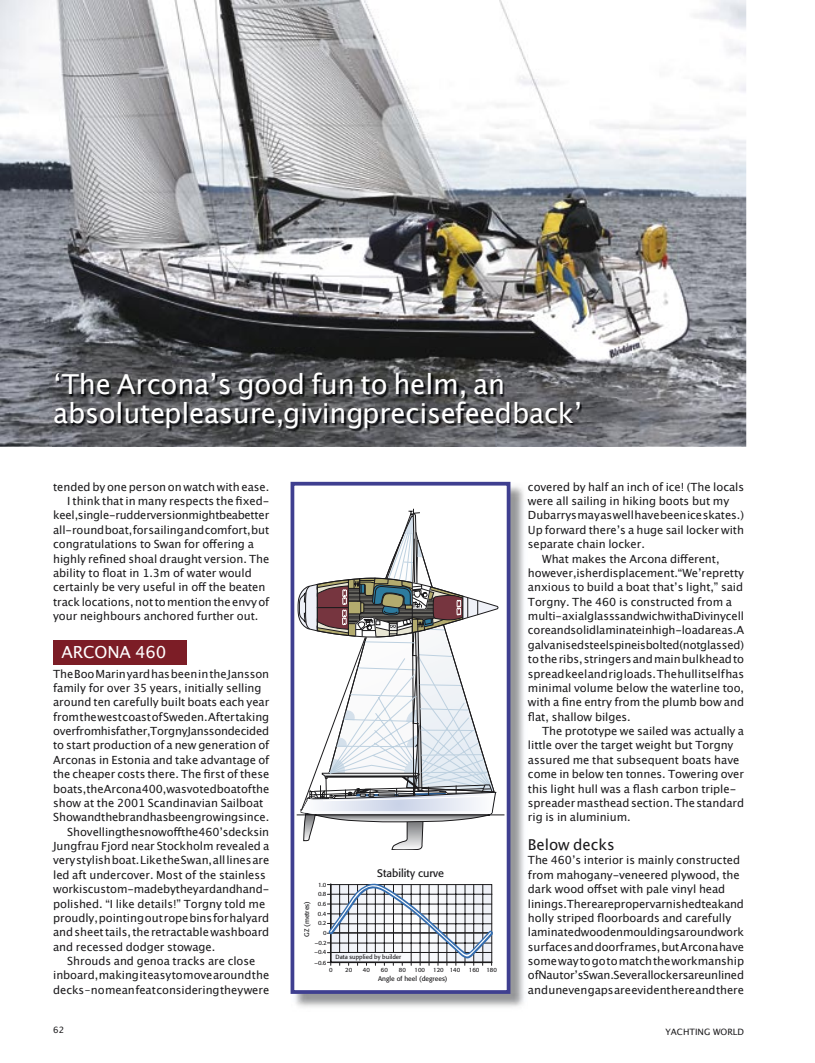
<style>
.page{position:relative;width:815px;height:1063px;background:#fff}
.page>*{position:absolute;margin:0;border:0;box-sizing:border-box;transform-origin:0 0}
.t1{font:27.5px/28.8px "Lucida Grande";letter-spacing:-.01em;color:#fff}
.t2{font:16.62px "Lucida Grande";letter-spacing:-.005em;color:#fff}
.t3{font:15px "Lucida Grande";letter-spacing:-.005em;color:#1b1a1c}
.t4{font:11.25px/14.4px "Lucida Grande";letter-spacing:-.005em;color:#1b1a1c}
.t5{font:10.88px "Formata";color:#1b1a1c}
.t6{font:8.75px "Lucida Grande";color:#1b1a1c}
.t7{font:6.62px "Formata";color:#1b1a1c}
.t8{font:6px/10px "Formata";color:#1b1a1c;text-align:justify}
</style>
<div class="page">
<img style="left:295px;top:482px;width:229px;height:525px">
<svg style="left:291px;top:482px;width:219px;height:512px"></svg>
<img style="left:0;top:0;width:746px;height:447px">
<svg style="left:297px;top:509px;width:207px;height:341px"></svg>
<svg style="left:327px;top:881px;width:167px;height:84px"></svg>
<img style="left:53px;top:347px;width:579px;height:100px">
<div style="left:53px;top:640px;width:133px;height:24px;background:#7c1d26"></div>
<h1 class="t1" style="left:53px;top:371px;width:531px">ʻThe Arconaʼs good fun to helm, an absolute pleasure, giving precise feedbackʼ</h1>
<p class="t4" style="left:53px;top:480px;width:218px">tended by one person on watch with ease.</p>
<p class="t4" style="left:67px;top:494px;width:203px">I think that in many respects the fixed-</p>
<p class="t4" style="left:53px;top:508px;width:218px">keel, single-rudder version might be a better</p>
<p class="t4" style="left:53px;top:523px;width:218px">all-round boat, for sailing and comfort, but</p>
<p class="t4" style="left:53px;top:537px;width:202px">congratulations to Swan for offering a</p>
<p class="t4" style="left:53px;top:551px;width:218px">highly refined shoal draught version. The</p>
<p class="t4" style="left:53px;top:566px;width:200px">ability to float in 1.3m of water would</p>
<p class="t4" style="left:53px;top:580px;width:214px">certainly be very useful in off the beaten</p>
<p class="t4" style="left:53px;top:595px;width:218px">track locations, not to mention the envy of</p>
<p class="t4" style="left:53px;top:609px;width:207px">your neighbours anchored further out.</p>
<h2 class="t2" style="left:61px;top:643px;width:107px">ARCONA 460</h2>
<p class="t4" style="left:53px;top:666px;width:218px">The Boo Marin yard has been in the Jansson</p>
<p class="t4" style="left:53px;top:681px;width:210px">family for over 35 years, initially selling</p>
<p class="t4" style="left:53px;top:695px;width:218px">around ten carefully built boats each year</p>
<p class="t4" style="left:53px;top:710px;width:218px">from the west coast of Sweden. After taking</p>
<p class="t4" style="left:53px;top:724px;width:218px">over from his father, Torgny Jansson decided</p>
<p class="t4" style="left:53px;top:738px;width:218px">to start production of a new generation of</p>
<p class="t4" style="left:53px;top:753px;width:218px">Arconas in Estonia and take advantage of</p>
<p class="t4" style="left:53px;top:767px;width:218px">the cheaper costs there. The first of these</p>
<p class="t4" style="left:53px;top:781px;width:218px">boats, the Arcona 400, was voted boat of the</p>
<p class="t4" style="left:53px;top:796px;width:212px">show at the 2001 Scandinavian Sailboat</p>
<p class="t4" style="left:53px;top:810px;width:218px">Show and the brand has been growing since.</p>
<p class="t4" style="left:67px;top:825px;width:203px">Shovelling the snow offthe 460ʼs decks in</p>
<p class="t4" style="left:53px;top:839px;width:218px">Jungfrau Fjord near Stockholm revealed a</p>
<p class="t4" style="left:53px;top:853px;width:218px">very stylish boat. Like the Swan, all lines are</p>
<p class="t4" style="left:53px;top:868px;width:214px">led aft undercover. Most of the stainless</p>
<p class="t4" style="left:53px;top:882px;width:218px">work is custom-made by the yard and hand-</p>
<p class="t4" style="left:53px;top:896px;width:214px">polished. “I like details!” Torgny told me</p>
<p class="t4" style="left:53px;top:911px;width:218px">proudly, pointing out rope bins for halyard</p>
<p class="t4" style="left:53px;top:925px;width:218px">and sheet tails, the retractable washboard</p>
<p class="t4" style="left:53px;top:940px;width:164px">and recessed dodger stowage.</p>
<p class="t4" style="left:67px;top:954px;width:190px">Shrouds and genoa tracks are close</p>
<p class="t4" style="left:53px;top:968px;width:218px">inboard, making it easy to move around the</p>
<p class="t4" style="left:53px;top:983px;width:218px">decks – no mean feat considering they were</p>
<p class="t8" style="left:318px;top:879px;width:10px">1.0</p>
<p class="t8" style="left:318px;top:889px;width:10px">0.8</p>
<p class="t7" style="left:303px;top:937px;width:37px;rotate:-90deg">GZ (metres)</p>
<p class="t8" style="left:318px;top:899px;width:10px">0.6</p>
<p class="t8" style="left:318px;top:908px;width:10px">0.4</p>
<p class="t8" style="left:318px;top:918px;width:10px">0.2</p>
<p class="t8" style="left:323px;top:928px;width:5px">0</p>
<p class="t8" style="left:315px;top:937px;width:14px">–0.2 –0.4 –0.6</p>
<p class="t5" style="left:377px;top:867px;width:68px">Stability curve</p>
<p class="t8" style="left:335px;top:952px;width:67px">Data supplied by builder</p>
<p class="t8" style="left:329px;top:965px;width:5px">0</p>
<p class="t8" style="left:345px;top:965px;width:9px">20</p>
<p class="t8" style="left:363px;top:965px;width:9px">40</p>
<p class="t8" style="left:381px;top:965px;width:9px">60</p>
<p class="t8" style="left:399px;top:965px;width:9px">80</p>
<p class="t8" style="left:415px;top:965px;width:12px">100</p>
<p class="t8" style="left:433px;top:965px;width:29px">120 140</p>
<p class="t8" style="left:469px;top:965px;width:30px">160 180</p>
<p class="t7" style="left:378px;top:974px;width:71px">Angle of heel (degrees)</p>
<p class="t4" style="left:528px;top:480px;width:218px">covered by half an inch of ice! (The locals</p>
<p class="t4" style="left:528px;top:494px;width:203px">were all sailing in hiking boots but my</p>
<p class="t4" style="left:528px;top:508px;width:218px">Dubarrys may as well have been ice skates.)</p>
<p class="t4" style="left:528px;top:523px;width:218px">Up forward thereʼs a huge sail locker with</p>
<p class="t4" style="left:528px;top:537px;width:118px">separate chain locker.</p>
<p class="t4" style="left:542px;top:551px;width:179px">What makes the Arcona different,</p>
<p class="t4" style="left:528px;top:566px;width:218px">however, is her displacement. “Weʼre pretty</p>
<p class="t4" style="left:528px;top:580px;width:217px">anxious to build a boat thatʼs light,” said</p>
<p class="t4" style="left:528px;top:595px;width:206px">Torgny. The 460 is constructed from a</p>
<p class="t4" style="left:528px;top:609px;width:218px">multi-axial glass sandwich with a Divinycell</p>
<p class="t4" style="left:528px;top:623px;width:218px">core and solid laminate in high-load areas. A</p>
<p class="t4" style="left:528px;top:638px;width:218px">galvanised steel spine is bolted (not glassed)</p>
<p class="t4" style="left:528px;top:652px;width:218px">to the ribs, stringers and main bulkhead to</p>
<p class="t4" style="left:528px;top:666px;width:218px">spread keel and rig loads. The hull itself has</p>
<p class="t4" style="left:528px;top:681px;width:218px">minimal volume below the waterline too,</p>
<p class="t4" style="left:528px;top:695px;width:218px">with a fine entry from the plumb bow and</p>
<p class="t4" style="left:528px;top:710px;width:104px">flat, shallow bilges.</p>
<p class="t4" style="left:542px;top:724px;width:203px">The prototype we sailed was actually a</p>
<p class="t4" style="left:528px;top:738px;width:207px">little over the target weight but Torgny</p>
<p class="t4" style="left:528px;top:753px;width:213px">assured me that subsequent boats have</p>
<p class="t4" style="left:528px;top:767px;width:218px">come in below ten tonnes. Towering over</p>
<p class="t4" style="left:528px;top:781px;width:210px">this light hull was a flash carbon triple-</p>
<p class="t4" style="left:528px;top:796px;width:218px">spreader masthead section. The standard</p>
<p class="t4" style="left:528px;top:810px;width:104px">rig is in aluminium.</p>
<h3 class="t3" style="left:528px;top:836px;width:88px">Below decks</h3>
<p class="t4" style="left:528px;top:853px;width:218px">The 460ʼs interior is mainly constructed from mahogany-veneered plywood, the dark wood offset with pale vinyl head linings. There are proper varnished teak and holly striped floorboards and carefully laminated wooden mouldings around work surfaces and doorframes, but Arcona have some way to go to match the workmanship of Nautorʼs Swan. Several lockers are unlined and uneven gaps are evident here and there</p>
<p class="t6" style="left:53px;top:1025px;width:13px">62</p>
<p class="t6" style="left:665px;top:1026px;width:80px">YACHTING WORLD</p>
</div>
